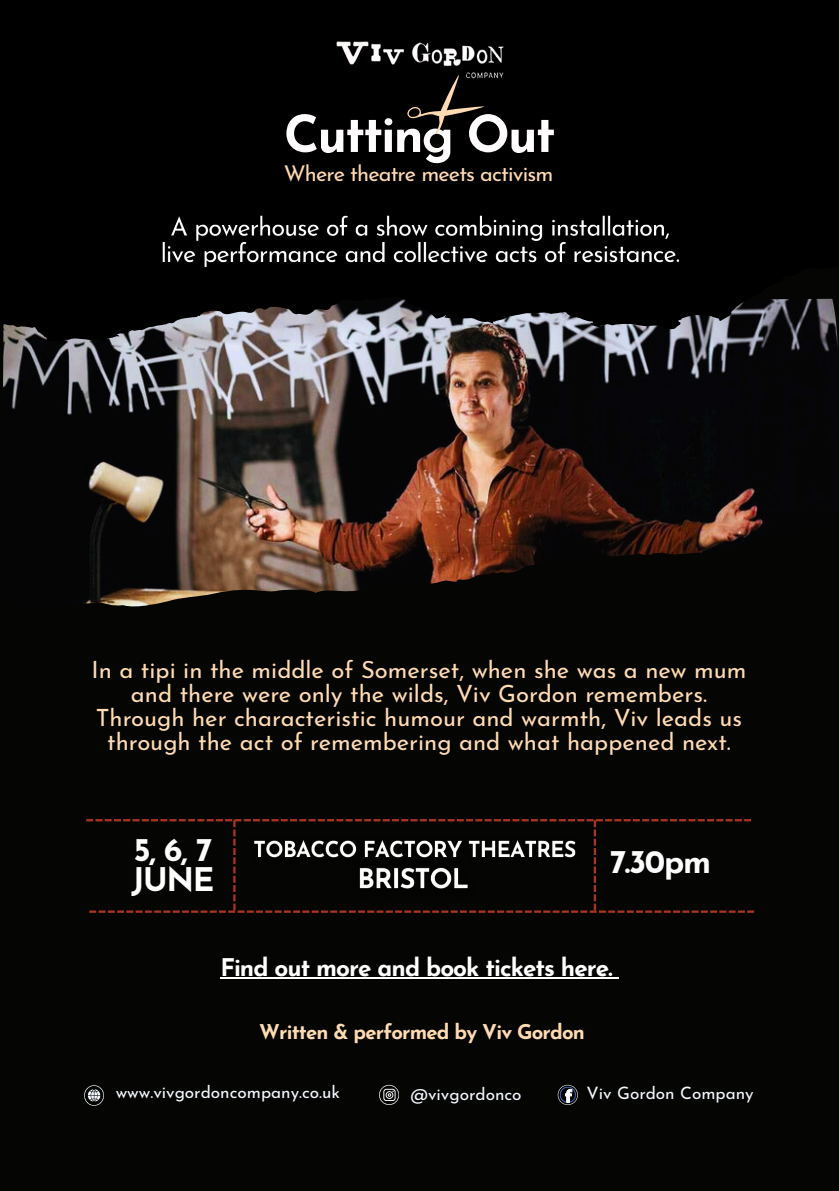
<style>
.page{position:relative;width:839px;height:1191px;background:#fff}
.page>*{position:absolute;margin:0;border:0;box-sizing:border-box;transform-origin:0 0}
.t1{font:700 51px "Josefin Sans";letter-spacing:-.04em;color:#fffdfd}
.t2{font:700 32.6px/30px "Josefin Sans";letter-spacing:-.04em;color:#fff}
.t3{font:700 24.4px "Josefin Sans";letter-spacing:-.04em;color:#fff}
.t4{font:23.8px/24px "Josefin Sans";color:#ffdbb2;text-align:center}
.t5{font:21.8px "Josefin Sans";letter-spacing:-.04em;color:#ffdbb2}
.t6{font:700 20.4px "Josefin Sans";letter-spacing:-.04em;color:#ffdbb2}
.t7{font:17.2px "Josefin Sans";color:#f4f8ff}
</style>
<div class="page">
<div style="left:0;top:0;width:838px;height:1190px;background:#050503"></div>
<img style="left:3px;top:299px;width:835px;height:308px">
<svg style="left:3px;top:299px;width:656px;height:42px"></svg>
<img style="left:336px;top:41px;width:168px;height:38px">
<svg style="left:405px;top:72px;width:81px;height:76px"></svg>
<div style="left:430px;top:134px;width:14px;height:14px;background:#050503;border-radius:50%"></div>
<img style="left:162px;top:215px;width:518px;height:53px">
<svg style="left:379px;top:1085px;width:20px;height:20px"></svg>
<svg style="left:557px;top:1085px;width:20px;height:20px"></svg>
<svg style="left:84px;top:1085px;width:20px;height:21px"></svg>
<svg style="left:86px;top:819px;width:668px;height:94px"></svg>
<hr style="left:220px;top:977px;width:391px;height:2px;background:#fff">
<svg style="left:611px;top:977px;width:7px;height:2px"></svg>
<p class="t1" style="left:284px;top:114px;width:273px">Cutting Out</p>
<p class="t5" style="left:284px;top:165px;width:271px">Where theatre meets activism</p>
<p class="t4" style="left:92px;top:660px;width:656px">In a tipi in the middle of Somerset, when she was a new mum and there were only the wilds, Viv Gordon remembers.<br>Through her characteristic humour and warmth, Viv leads us through the act of remembering and what happened next.</p>
<h2 class="t2" style="left:131px;top:838px;width:85px">5, 6, 7<br>JUNE</h2>
<h2 class="t2" style="left:609px;top:850px;width:103px">7.30pm</h2>
<h3 class="t3" style="left:220px;top:958px;width:393px">Find out more and book tickets here.</h3>
<p class="t6" style="left:259px;top:1023px;width:327px">Written &amp; performed by Viv Gordon</p>
<p class="t7" style="left:116px;top:1085px;width:226px">www.vivgordoncompany.co.uk</p>
<h1 class="t7" style="left:410px;top:1087px;width:113px">@vivgordonco</h1>
<h4 class="t7" style="left:586px;top:1086px;width:169px">Viv Gordon Company</h4>
</div>
